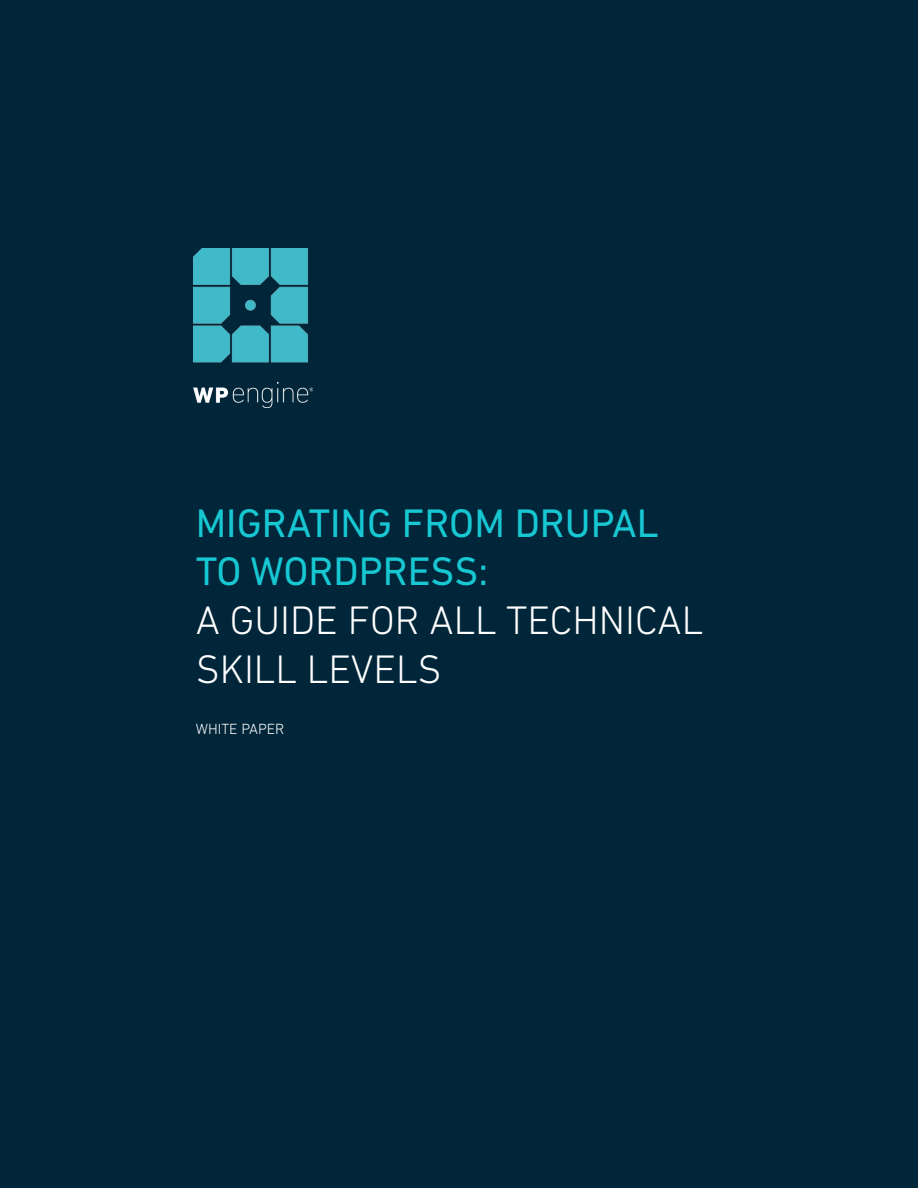
<style>
.page{position:relative;width:918px;height:1188px;background:#012639}
.page>*{position:absolute;margin:0;border:0;box-sizing:border-box;transform-origin:0 0}
.t1{font:300 40.5px/48.6px "DIN Next LT Pro";color:#fff}
.t2{font:40.5px/48.6px "DIN Next LT Pro";color:#17c7d2}
.t3{font:300 15px "DIN Next LT Pro";color:#fff}
</style>
<div class="page">
<img style="left:194px;top:248px;width:118px;height:159px">
<p class="t2" style="left:196px;top:498px;width:464px">MIGRATING FROM DRUPAL<br>TO WORDPRESS:</p>
<p class="t1" style="left:196px;top:595px;width:509px">A GUIDE FOR ALL TECHNICAL<br>SKILL LEVELS</p>
<p class="t3" style="left:196px;top:721px;width:90px">WHITE PAPER</p>
</div>
